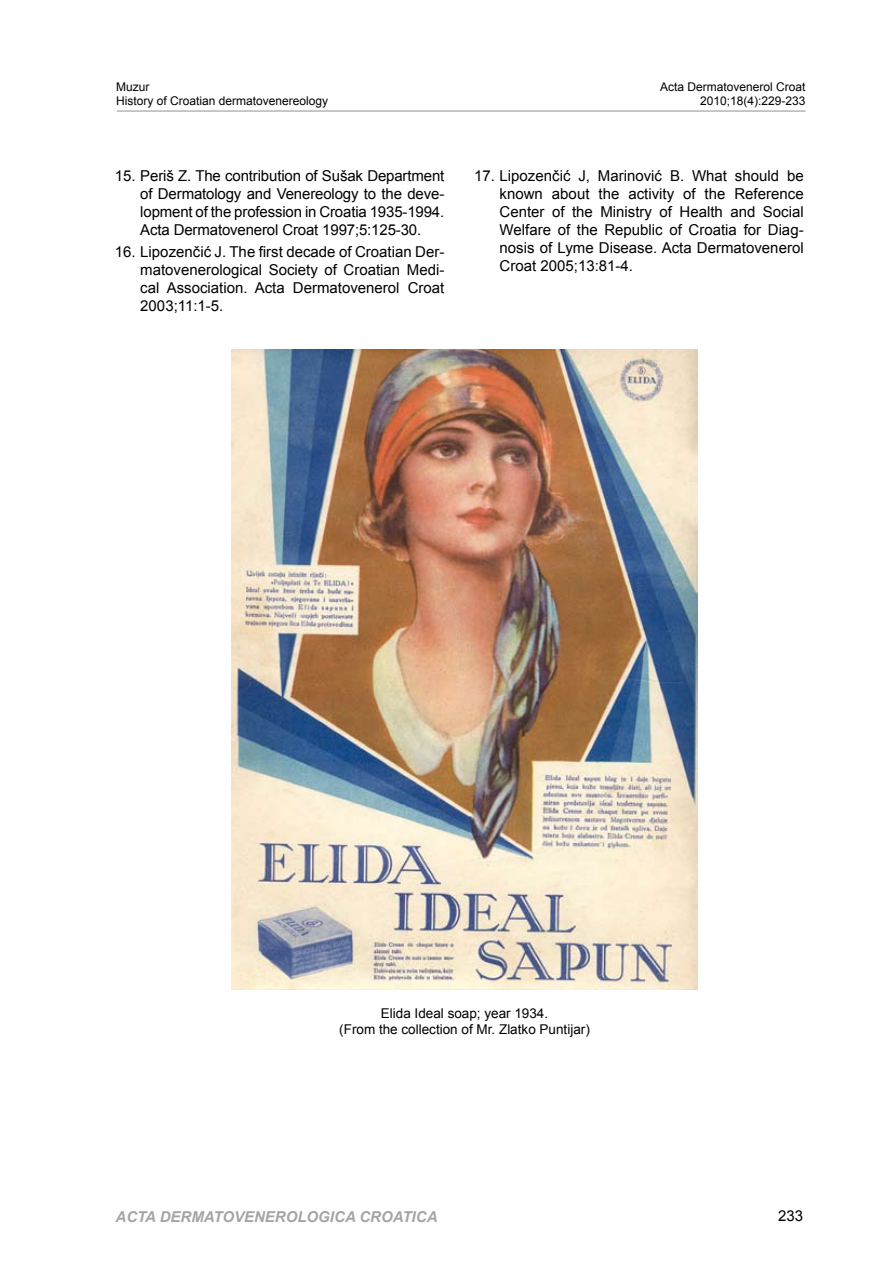
<style>
.page{position:relative;width:893px;height:1263px;background:#fff}
.page>*{position:absolute;margin:0;border:0;box-sizing:border-box;transform-origin:0 0}
.t1{font:15px/18px "Arial";color:#000;text-align:justify}
.t2{font:italic 700 15px "Arial";color:#a2a4a6}
.t3{font:13.5px/16.2px "Arial";color:#000;text-align:center}
.t4{font:12px "Arial";color:#000}
</style>
<div class="page">
<hr style="left:117px;top:110px;width:689px;height:2px;background:#b4b6b7">
<img style="left:231px;top:350px;width:466px;height:640px">
<p class="t4" style="left:116px;top:79px;width:35px">Muzur</p>
<p class="t4" style="left:660px;top:79px;width:147px">Acta Dermatovenerol Croat</p>
<p class="t4" style="left:116px;top:93px;width:214px">History of Croatian dermatovenereology</p>
<p class="t4" style="left:700px;top:93px;width:107px">2010;18(4):229-233</p>
<p class="t1" style="left:140px;top:167px;width:306px;text-indent:-25px">15. Periš Z. The contribution of Sušak Department of Dermatology and Venereology to the deve&shy;lopment of the profession in Croatia 1935-1994.<br>Acta Dermatovenerol Croat 1997;5:125-30.</p>
<p class="t1" style="left:140px;top:243px;width:306px;text-indent:-26px">16. Lipozenčić J. The first decade of Croatian Der&shy;matovenerological Society of Croatian Medi&shy;cal Association. Acta Dermatovenerol Croat 2003;11:1-5.</p>
<p class="t1" style="left:500px;top:167px;width:306px;text-indent:-25px">17. Lipozenčić J, Marinović B. What should be known about the activity of the Reference Center of the Ministry of Health and Social Welfare of the Republic of Croatia for Diag&shy;nosis of Lyme Disease. Acta Dermatovenerol Croat 2005;13:81-4.</p>
<p class="t3" style="left:339px;top:1005px;width:252px">Elida Ideal soap; year 1934.<br>(From the collection of Mr. Zlatko Puntijar)</p>
<p class="t2" style="left:116px;top:1207px;width:323px">ACTA DERMATOVENEROLOGICA CROATICA</p>
<p class="t1" style="left:778px;top:1207px;width:27px">233</p>
</div>
